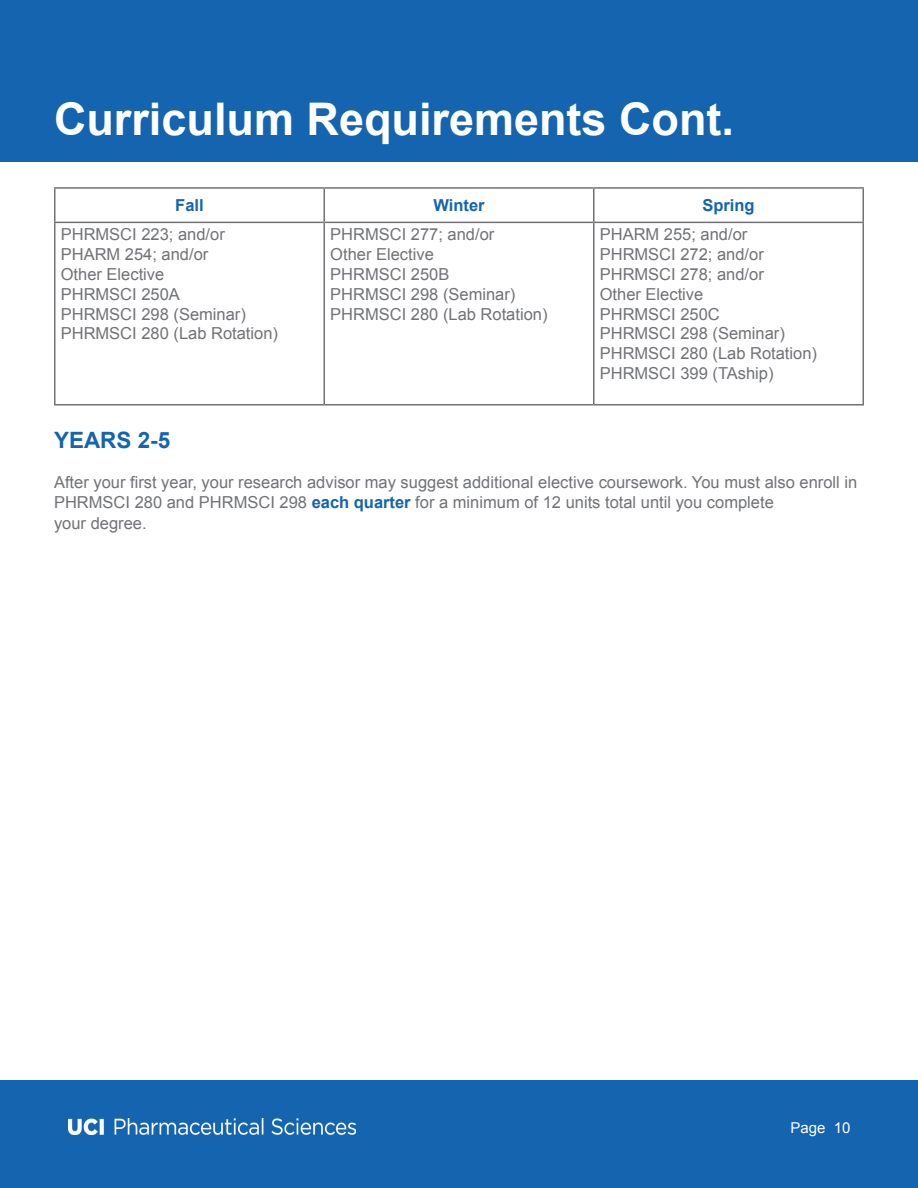
<style>
.page{position:relative;width:918px;height:1188px;background:#fff}
.page>*{position:absolute;margin:0;border:0;box-sizing:border-box;transform-origin:0 0}
.t1{font:700 45px "Arial";color:#fff}
.t2{font:700 22.5px "Arial";color:#1464b0}
.t3{font:16.5px/19.8px "Arial";color:#707276}
.t4{font:700 16.5px "Arial";color:#1464b0}
.t5{font:15px "Arial";color:#fff}
.s1{font-weight:700;color:#1464b0}
</style>
<div class="page">
<div style="left:0;top:1080px;width:918px;height:108px;background:#1464b0"></div>
<div style="left:0;top:0;width:918px;height:161px;background:#1464b0"></div>
<hr style="left:54px;top:187px;width:270px;height:2px;background:#707276">
<hr style="left:54px;top:189px;width:2px;height:33px;background:#707276">
<hr style="left:324px;top:187px;width:270px;height:2px;background:#707276">
<hr style="left:324px;top:189px;width:1px;height:33px;background:#707276">
<hr style="left:594px;top:187px;width:270px;height:2px;background:#707276">
<hr style="left:593px;top:189px;width:1px;height:33px;background:#707276">
<hr style="left:862px;top:189px;width:2px;height:33px;background:#707276">
<hr style="left:54px;top:222px;width:270px;height:1px;background:#707276">
<hr style="left:54px;top:223px;width:2px;height:181px;background:#707276">
<hr style="left:324px;top:222px;width:270px;height:1px;background:#707276">
<hr style="left:324px;top:223px;width:1px;height:181px;background:#707276">
<hr style="left:594px;top:222px;width:270px;height:1px;background:#707276">
<hr style="left:593px;top:223px;width:1px;height:181px;background:#707276">
<hr style="left:862px;top:223px;width:2px;height:181px;background:#707276">
<hr style="left:54px;top:404px;width:270px;height:2px;background:#707276">
<hr style="left:324px;top:404px;width:270px;height:2px;background:#707276">
<hr style="left:594px;top:404px;width:270px;height:2px;background:#707276">
<p class="t1" style="left:54px;top:89px;width:682px">Curriculum Requirements Cont.</p>
<p class="t4" style="left:175px;top:194px;width:30px">Fall</p>
<p class="t4" style="left:433px;top:194px;width:53px">Winter</p>
<p class="t4" style="left:702px;top:194px;width:54px">Spring</p>
<p class="t3" style="left:61px;top:225px;width:166px">PHRMSCI 223; and/or</p>
<p class="t3" style="left:61px;top:245px;width:149px">PHARM 254; and/or</p>
<p class="t3" style="left:61px;top:264px;width:105px">Other Elective</p>
<p class="t3" style="left:61px;top:284px;width:121px">PHRMSCI 250A</p>
<p class="t3" style="left:61px;top:304px;width:187px">PHRMSCI 298 (Seminar)</p>
<p class="t3" style="left:61px;top:324px;width:219px">PHRMSCI 280 (Lab Rotation)</p>
<p class="t3" style="left:330px;top:225px;width:166px">PHRMSCI 277; and/or</p>
<p class="t3" style="left:330px;top:245px;width:105px">Other Elective</p>
<p class="t3" style="left:330px;top:264px;width:121px">PHRMSCI 250B</p>
<p class="t3" style="left:330px;top:284px;width:187px">PHRMSCI 298 (Seminar)</p>
<p class="t3" style="left:330px;top:304px;width:219px">PHRMSCI 280 (Lab Rotation)</p>
<p class="t3" style="left:600px;top:225px;width:149px">PHARM 255; and/or</p>
<p class="t3" style="left:600px;top:245px;width:166px">PHRMSCI 272; and/or</p>
<p class="t3" style="left:600px;top:264px;width:166px">PHRMSCI 278; and/or</p>
<p class="t3" style="left:600px;top:284px;width:105px">Other Elective</p>
<p class="t3" style="left:600px;top:304px;width:122px">PHRMSCI 250C</p>
<p class="t3" style="left:600px;top:324px;width:187px">PHRMSCI 298 (Seminar)</p>
<p class="t3" style="left:600px;top:344px;width:219px">PHRMSCI 280 (Lab Rotation)</p>
<p class="t3" style="left:600px;top:363px;width:175px">PHRMSCI 399 (TAship)</p>
<p class="t2" style="left:54px;top:425px;width:118px">YEARS 2-5</p>
<p class="t3" style="left:54px;top:472px;width:805px">After your first year, your research advisor may suggest additional elective coursework. You must also enroll in<br>PHRMSCI 280 and PHRMSCI 298 <span class="s1">each quarter</span> for a minimum of 12 units total until you complete</p>
<p class="t3" style="left:54px;top:514px;width:94px">your degree.</p>
<p class="t5" style="left:790px;top:1118px;width:62px">Page 10</p>
</div>
